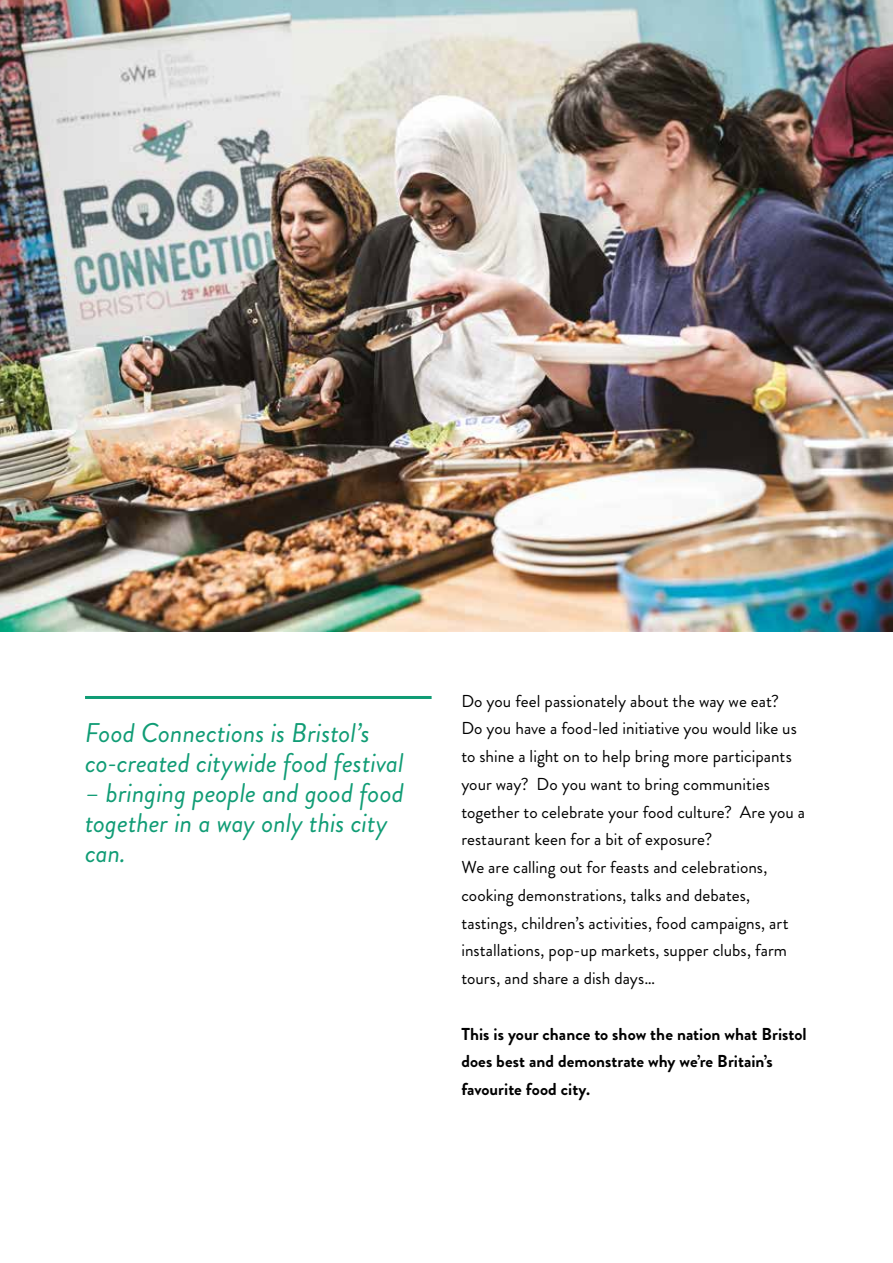
<style>
.page{position:relative;width:893px;height:1263px;background:#fff}
.page>*{position:absolute;margin:0;border:0;box-sizing:border-box;transform-origin:0 0}
.t1{font:italic 27px/30px "Brandon Grotesque";letter-spacing:-.005em;color:#109c75}
.t2{font:17.25px/27.8px "Brandon Grotesque";color:#000}
.t3{font:700 17.25px/27.8px "Brandon Grotesque";color:#000}
</style>
<div class="page">
<hr style="left:85px;top:696px;width:347px;height:3px;background:#109c75">
<img style="left:0;top:0;width:893px;height:631px">
<h1 class="t1" style="left:85px;top:718px;width:320px">Food Connections is Bristol’s co-created citywide food festival</h1>
<h1 class="t1" style="left:85px;top:778px;width:320px">– bringing people and good food together in a way only this city can.</h1>
<p class="t2" style="left:461px;top:687px;width:345px">Do you feel passionately about the way we eat?<br>Do you have a food-led initiative you would like us to shine a light on to help bring more participants your way? Do you want to bring communities together to celebrate your food culture? Are you a restaurant keen for a bit of exposure?<br>We are calling out for feasts and celebrations, cooking demonstrations, talks and debates, tastings, children’s activities, food campaigns, art installations, pop-up markets, supper clubs, farm tours, and share a dish days…</p>
<p class="t3" style="left:461px;top:1020px;width:347px">This is your chance to show the nation what Bristol does best and demonstrate why we’re Britain’s favourite food city.</p>
</div>
